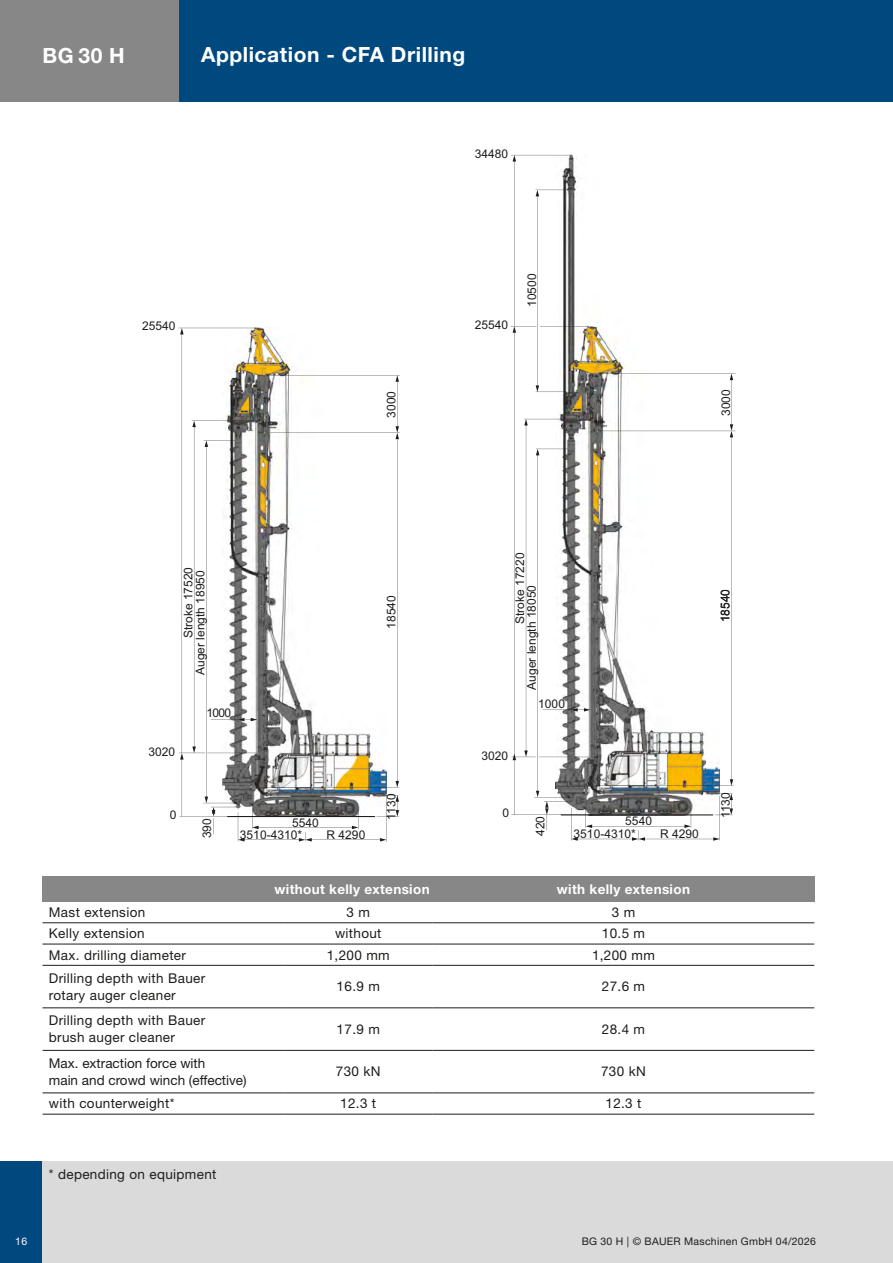
<style>
.page{position:relative;width:893px;height:1263px;background:#fff}
.page>*{position:absolute;margin:0;border:0;box-sizing:border-box;transform-origin:0 0}
.t1{font:700 21px "Helvetica Neue LT Pro";letter-spacing:.025em;color:#fff}
.t2{font:13.5px/17px "Helvetica Neue LT Pro";letter-spacing:.025em;color:#1d1d1b}
.t3{font:13.5px/17px "Helvetica Neue LT Pro";color:#1d1d1b}
.t4{font:700 13.5px "Helvetica Neue LT Pro";letter-spacing:.025em;color:#fff}
.t5{font:12px "Arial";color:#1d1d1b}
.t6{font:10.5px "Helvetica Neue LT Pro";letter-spacing:.025em;color:#1d1d1b}
.t7{font:10.5px "Helvetica Neue LT Pro";color:#fff}
</style>
<div class="page">
<div style="left:0;top:1161px;width:43px;height:102px;background:#00497f"></div>
<div style="left:43px;top:1161px;width:850px;height:102px;background:#dadada"></div>
<div style="left:0;top:0;width:180px;height:102px;background:#878787"></div>
<div style="left:180px;top:0;width:713px;height:102px;background:#00497f"></div>
<div style="left:43px;top:876px;width:390px;height:25px;background:#878787"></div>
<div style="left:433px;top:876px;width:381px;height:25px;background:#878787"></div>
<hr style="left:43px;top:922px;width:241px;height:1px;background:#1d1d1b">
<hr style="left:284px;top:922px;width:149px;height:1px;background:#1d1d1b">
<hr style="left:433px;top:922px;width:381px;height:1px;background:#1d1d1b">
<hr style="left:43px;top:944px;width:241px;height:1px;background:#1d1d1b">
<hr style="left:284px;top:944px;width:149px;height:1px;background:#1d1d1b">
<hr style="left:433px;top:944px;width:381px;height:1px;background:#1d1d1b">
<hr style="left:43px;top:965px;width:241px;height:1px;background:#1d1d1b">
<hr style="left:284px;top:965px;width:149px;height:1px;background:#1d1d1b">
<hr style="left:433px;top:965px;width:381px;height:1px;background:#1d1d1b">
<hr style="left:43px;top:1007px;width:241px;height:1px;background:#1d1d1b">
<hr style="left:284px;top:1007px;width:149px;height:1px;background:#1d1d1b">
<hr style="left:433px;top:1007px;width:381px;height:1px;background:#1d1d1b">
<hr style="left:43px;top:1050px;width:241px;height:1px;background:#1d1d1b">
<hr style="left:284px;top:1050px;width:149px;height:1px;background:#1d1d1b">
<hr style="left:433px;top:1050px;width:381px;height:1px;background:#1d1d1b">
<hr style="left:43px;top:1092px;width:241px;height:1px;background:#1d1d1b">
<hr style="left:284px;top:1092px;width:149px;height:1px;background:#1d1d1b">
<hr style="left:433px;top:1092px;width:381px;height:1px;background:#1d1d1b">
<hr style="left:43px;top:1114px;width:241px;height:1px;background:#1d1d1b">
<hr style="left:284px;top:1114px;width:149px;height:1px;background:#1d1d1b">
<hr style="left:433px;top:1114px;width:381px;height:1px;background:#1d1d1b">
<svg style="left:178px;top:328px;width:222px;height:514px"></svg>
<svg style="left:511px;top:155px;width:225px;height:686px"></svg>
<h1 class="t1" style="left:43px;top:42px;width:84px">BG 30 H</h1>
<h1 class="t1" style="left:201px;top:41px;width:266px">Application - CFA Drilling</h1>
<p class="t5" style="left:475px;top:145px;width:35px">34480</p>
<p class="t5" style="left:142px;top:318px;width:35px">25540</p>
<p class="t5" style="left:383px;top:418px;width:28px;rotate:-90deg">3000</p>
<p class="t5" style="left:475px;top:316px;width:35px">25540</p>
<p class="t5" style="left:524px;top:307px;width:35px;rotate:-90deg">10500</p>
<p class="t5" style="left:718px;top:416px;width:28px;rotate:-90deg">3000</p>
<p class="t5" style="left:180px;top:638px;width:73px;rotate:-90deg">Stroke 17520</p>
<p class="t5" style="left:192px;top:675px;width:106px;rotate:-90deg">Auger length 18950</p>
<p class="t5" style="left:149px;top:743px;width:28px">3020</p>
<p class="t5" style="left:206px;top:705px;width:26px">1000</p>
<p class="t5" style="left:170px;top:806px;width:8px">0</p>
<p class="t5" style="left:199px;top:838px;width:22px;rotate:-90deg">390</p>
<p class="t5" style="left:292px;top:814px;width:28px">5540</p>
<p class="t5" style="left:240px;top:826px;width:64px">3510-4310*</p>
<p class="t5" style="left:327px;top:826px;width:40px">R 4290</p>
<p class="t5" style="left:383px;top:629px;width:35px;rotate:-90deg">18540</p>
<p class="t5" style="left:383px;top:819px;width:27px;rotate:-90deg">1130</p>
<p class="t5" style="left:512px;top:624px;width:73px;rotate:-90deg">Stroke 17220</p>
<p class="t5" style="left:523px;top:690px;width:106px;rotate:-90deg">Auger length 18050</p>
<p class="t5" style="left:538px;top:695px;width:28px">1000</p>
<p class="t5" style="left:481px;top:748px;width:28px">3020</p>
<p class="t5" style="left:502px;top:805px;width:8px">0</p>
<p class="t5" style="left:532px;top:836px;width:22px;rotate:-90deg">420</p>
<p class="t5" style="left:625px;top:813px;width:28px">5540</p>
<p class="t5" style="left:574px;top:825px;width:64px">3510-4310*</p>
<p class="t5" style="left:660px;top:825px;width:40px">R 4290</p>
<p class="t4" style="left:275px;top:880px;width:157px">without kelly extension</p>
<p class="t4" style="left:557px;top:880px;width:135px">with kelly extension</p>
<p class="t2" style="left:49px;top:903px;width:98px">Mast extension</p>
<p class="t2" style="left:347px;top:903px;width:25px">3 m</p>
<p class="t2" style="left:612px;top:903px;width:25px">3 m</p>
<p class="t2" style="left:49px;top:925px;width:97px">Kelly extension</p>
<p class="t2" style="left:335px;top:925px;width:48px">without</p>
<p class="t2" style="left:602px;top:925px;width:45px">10.5 m</p>
<p class="t2" style="left:49px;top:946px;width:139px">Max. drilling diameter</p>
<p class="t2" style="left:327px;top:946px;width:64px">1,200 mm</p>
<p class="t2" style="left:592px;top:946px;width:64px">1,200 mm</p>
<p class="t2" style="left:49px;top:969px;width:158px">Drilling depth with Bauer rotary auger cleaner</p>
<p class="t2" style="left:337px;top:978px;width:45px">16.9 m</p>
<p class="t2" style="left:602px;top:978px;width:45px">27.6 m</p>
<p class="t2" style="left:49px;top:1012px;width:158px">Drilling depth with Bauer brush auger cleaner</p>
<p class="t2" style="left:337px;top:1020px;width:45px">17.9 m</p>
<p class="t2" style="left:602px;top:1020px;width:45px">28.4 m</p>
<p class="t3" style="left:49px;top:1054px;width:199px">Max. extraction force with<br>main and crowd winch (effective)</p>
<p class="t2" style="left:336px;top:1063px;width:46px">730 kN</p>
<p class="t2" style="left:601px;top:1063px;width:46px">730 kN</p>
<p class="t2" style="left:49px;top:1095px;width:127px">with counterweight*</p>
<p class="t2" style="left:340px;top:1095px;width:37px">12.3 t</p>
<p class="t2" style="left:605px;top:1095px;width:37px">12.3 t</p>
<p class="t5" style="left:717px;top:622px;width:35px;rotate:-90deg">18540</p>
<p class="t5" style="left:717px;top:818px;width:27px;rotate:-90deg">1130</p>
<p class="t2" style="left:49px;top:1165px;width:169px">* depending on equipment</p>
<p class="t7" style="left:15px;top:1235px;width:13px">16</p>
<p class="t6" style="left:582px;top:1235px;width:236px">BG 30 H | © BAUER Maschinen GmbH 04/2026</p>
</div>
